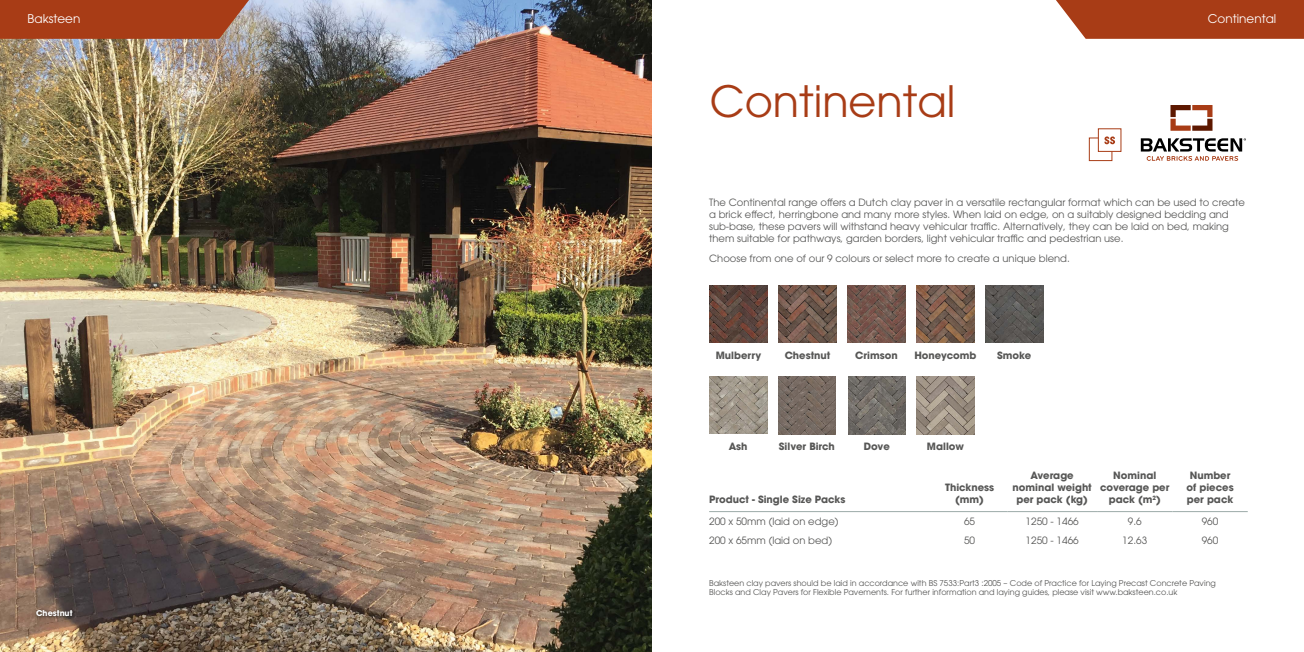
<style>
.page{position:relative;width:1304px;height:652px;background:#fff}
.page>*{position:absolute;margin:0;border:0;box-sizing:border-box;transform-origin:0 0}
.t1{font:43px "ITC Avant Garde Pro";color:#a83c16}
.t2{font:12px "ITC Avant Garde Pro";color:#fff}
.t3{font:10px/12px "ITC Avant Garde Pro";color:#575756}
.t4{font:700 10px/12px "ITC Avant Garde Pro";color:#575756;text-align:center}
.t5{font:8px/9.6px "ITC Avant Garde Pro";color:#575756}
.t6{font:700 8px "ITC Avant Garde Pro";color:#fff}
</style>
<div class="page">
<img style="left:0;top:0;width:652px;height:652px">
<div style="left:35px;top:608px;width:41px;height:12px;background:#000;opacity:.75"></div>
<svg style="left:0;top:0;width:249px;height:39px;background:#a8431f"></svg>
<hr style="left:709px;top:511px;width:223px;height:1px;background:#9caba8">
<hr style="left:932px;top:511px;width:75px;height:1px;background:#9caba8">
<hr style="left:1007px;top:511px;width:90px;height:1px;background:#9caba8">
<hr style="left:1097px;top:511px;width:75px;height:1px;background:#9caba8">
<hr style="left:1172px;top:511px;width:76px;height:1px;background:#9caba8">
<svg style="left:1056px;top:0;width:248px;height:39px;background:#ad4825"></svg>
<svg style="left:1170px;top:105px;width:42px;height:26px"></svg>
<svg style="left:1141px;top:138px;width:105px;height:23px"></svg>
<div style="left:1089px;top:138px;width:23px;height:23px;background:#fff;border:1px solid #a83c16"></div>
<div style="left:1098px;top:128px;width:23px;height:24px;background:#fff;border:1px solid #a83c16"></div>
<svg style="left:1104px;top:136px;width:11px;height:8px"></svg>
<img style="left:848px;top:286px;width:57px;height:57px">
<img style="left:779px;top:285px;width:57px;height:58px">
<img style="left:986px;top:286px;width:57px;height:57px">
<img style="left:710px;top:377px;width:57px;height:57px">
<img style="left:710px;top:286px;width:57px;height:57px">
<img style="left:917px;top:286px;width:57px;height:57px">
<img style="left:848px;top:377px;width:58px;height:57px">
<img style="left:917px;top:377px;width:57px;height:57px">
<img style="left:779px;top:377px;width:57px;height:57px">
<p class="t2" style="left:28px;top:11px;width:54px">Baksteen</p>
<p class="t2" style="left:1208px;top:11px;width:70px">Continental</p>
<h1 class="t1" style="left:710px;top:74px;width:247px">Continental</h1>
<p class="t3" style="left:709px;top:196px;width:537px">The Continental range offers a Dutch clay paver in a versatile rectangular format which can be used to create a brick effect, herringbone and many more styles. When laid on edge, on a suitably designed bedding and sub-base, these pavers will withstand heavy vehicular traffic. Alternatively, they can be laid on bed, making them suitable for pathways, garden borders, light vehicular traffic and pedestrian use.</p>
<p class="t3" style="left:709px;top:253px;width:362px">Choose from one of our 9 colours or select more to create a unique blend.</p>
<p class="t4" style="left:785px;top:349px;width:47px">Chestnut</p>
<p class="t4" style="left:855px;top:349px;width:44px">Crimson</p>
<p class="t4" style="left:997px;top:349px;width:36px">Smoke</p>
<p class="t4" style="left:716px;top:349px;width:47px">Mulberry</p>
<p class="t4" style="left:914px;top:349px;width:64px">Honeycomb</p>
<p class="t4" style="left:729px;top:440px;width:20px">Ash</p>
<p class="t4" style="left:779px;top:441px;width:57px">Silver Birch</p>
<p class="t4" style="left:864px;top:441px;width:28px">Dove</p>
<p class="t4" style="left:927px;top:441px;width:38px">Mallow</p>
<p class="t4" style="left:709px;top:493px;width:138px">Product - Single Size Packs</p>
<p class="t4" style="left:945px;top:481px;width:51px">Thickness (mm)</p>
<p class="t4" style="left:1013px;top:469px;width:81px">Average nominal weight per pack (kg)</p>
<p class="t4" style="left:1100px;top:469px;width:71px">Nominal coverage per pack (m<sup>2</sup>)</p>
<p class="t4" style="left:1186px;top:469px;width:49px">Number of pieces per pack</p>
<p class="t6" style="left:36px;top:607px;width:38px">Chestnut</p>
<p class="t3" style="left:709px;top:515px;width:131px">200 x 50mm (laid on edge)</p>
<p class="t3" style="left:964px;top:515px;width:13px">65</p>
<p class="t3" style="left:1026px;top:515px;width:55px">1250 - 1466</p>
<p class="t3" style="left:1128px;top:515px;width:15px">9.6</p>
<p class="t3" style="left:1202px;top:515px;width:18px">960</p>
<p class="t3" style="left:709px;top:534px;width:124px">200 x 65mm (laid on bed)</p>
<p class="t3" style="left:964px;top:534px;width:13px">50</p>
<p class="t3" style="left:1026px;top:534px;width:55px">1250 - 1466</p>
<p class="t3" style="left:1122px;top:534px;width:26px">12.63</p>
<p class="t3" style="left:1202px;top:534px;width:18px">960</p>
<p class="t5" style="left:709px;top:578px;width:508px">Baksteen clay pavers should be laid in accordance with BS 7533:Part3 :2005 – Code of Practice for Laying Precast Concrete Paving<br>Blocks and Clay Pavers for Flexible Pavements. For further information and laying guides, please visit www.baksteen.co.uk</p>
</div>
